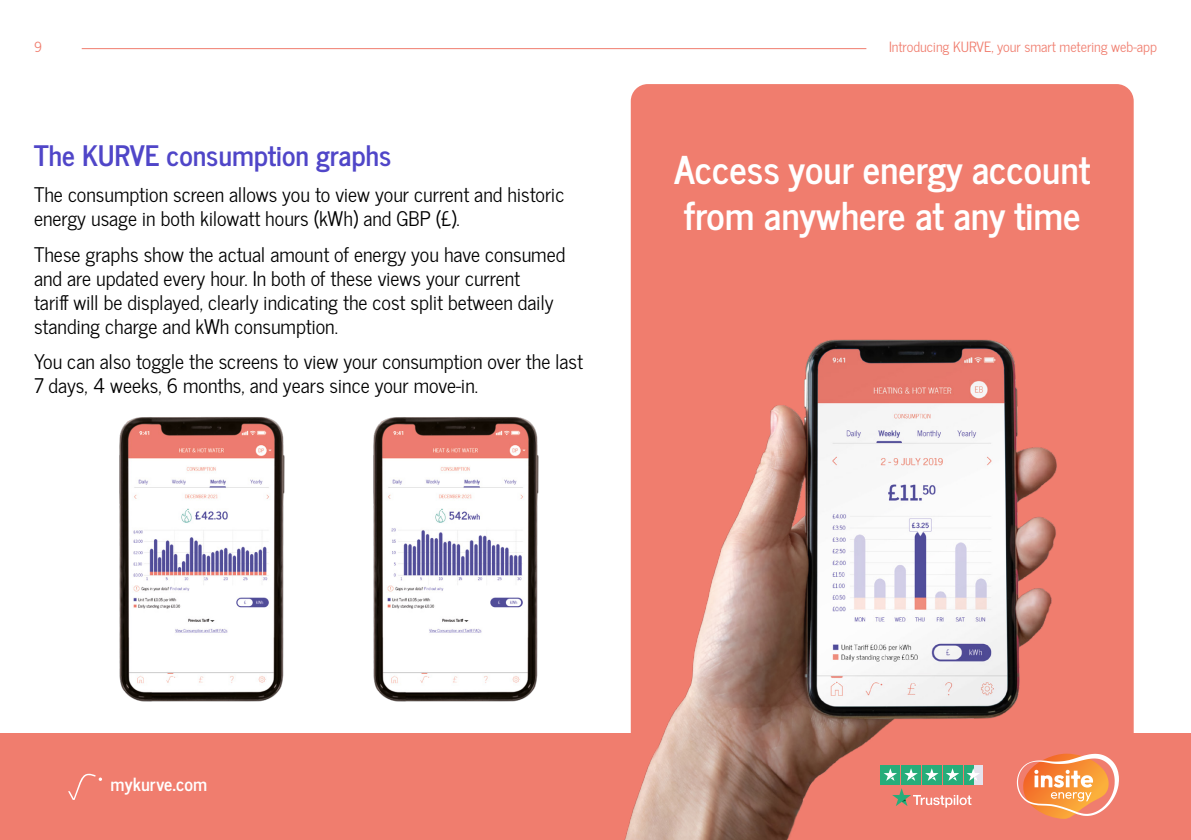
<style>
.page{position:relative;width:1191px;height:840px;background:#fff}
.page>*{position:absolute;margin:0;border:0;box-sizing:border-box;transform-origin:0 0}
.t1{font:700 38px/45.6px "News Cycle";color:#fff}
.t2{font:700 28px "News Cycle";color:#5046c8}
.t3{font:20px/24px "News Cycle";color:#000}
.t4{font:700 18px "News Cycle";letter-spacing:.005em;color:#fff}
.t5{font:14px "News Cycle";color:#f07d6e}
</style>
<div class="page">
<div style="left:0;top:732px;width:1191px;height:107px;background:#f07d6e"></div>
<svg style="left:68px;top:773px;width:34px;height:26px"></svg>
<hr style="left:82px;top:48px;width:784px;height:1px;background:#f07d6e">
<div style="left:631px;top:84px;width:502px;height:191px;background:#f07d6e"></div>
<img style="left:618px;top:275px;width:567px;height:564px">
<img style="left:119px;top:417px;width:166px;height:285px">
<img style="left:373px;top:417px;width:166px;height:285px">
<p class="t5" style="left:34px;top:34px;width:9px">9</p>
<p class="t5" style="left:889px;top:34px;width:269px">Introducing KURVE, your smart metering web-app</p>
<h2 class="t2" style="left:34px;top:130px;width:359px">The KURVE consumption graphs</h2>
<p class="t3" style="left:34px;top:182px;width:532px">The consumption screen allows you to view your current and historic energy usage in both kilowatt hours (kWh) and GBP (£).</p>
<p class="t3" style="left:34px;top:241px;width:533px">These graphs show the actual amount of energy you have consumed and are updated every hour. In both of these views your current<br>tariff will be displayed, clearly indicating the cost split between daily standing charge and kWh consumption.</p>
<p class="t3" style="left:34px;top:348px;width:550px">You can also toggle the screens to view your consumption over the last<br>7 days, 4 weeks, 6 months, and years since your move-in.</p>
<h1 class="t1" style="left:674px;top:144px;width:417px">Access your energy account from anywhere at any time</h1>
<p class="t4" style="left:111px;top:768px;width:98px">mykurve.com</p>
</div>
